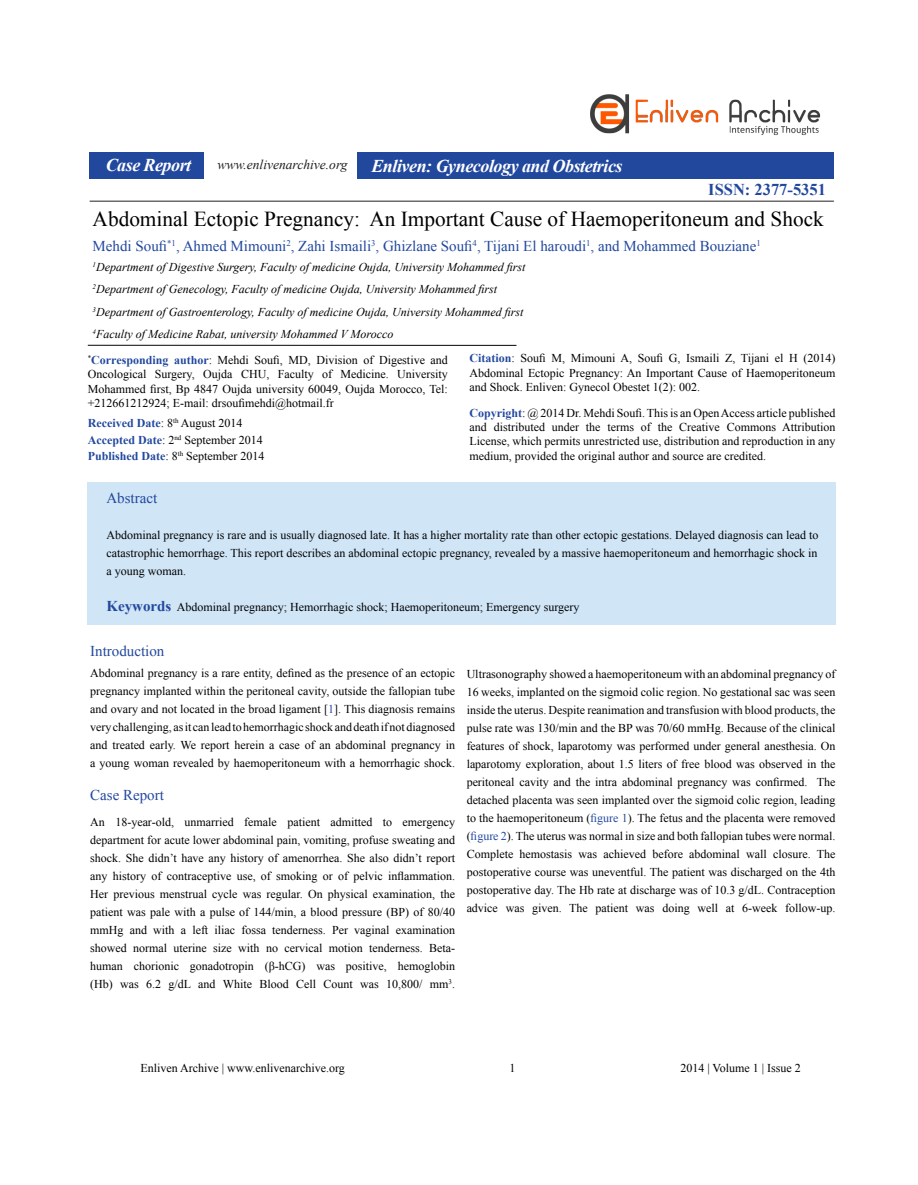
<style>
.page{position:relative;width:918px;height:1185px;background:#fff}
.page>*{position:absolute;margin:0;border:0;box-sizing:border-box;transform-origin:0 0}
.Paragraph_Style1{font:21.3px "Times New Roman";color:#000}
.Paragraph_Style1-2{font:italic 700 18px "Times New Roman";letter-spacing:-.025em;color:#fff}
.Paragraph_Style1-3{font:700 16.5px "Times New Roman";color:#22489e}
.Paragraph_Style3{font:15px "Times New Roman";color:#22489e}
.t1{font:italic 13.5px "Times New Roman";color:#231f20}
.Paragraph_Style3-2{font:12px/18px "Times New Roman";color:#000;text-align:justify}
.Paragraph_Style3-3{font:italic 12px "Times New Roman";color:#000}
.Paragraph_Style5{font:12px "Times New Roman";color:#000}
.Paragraph_Style3-4{font:700 12px "Times New Roman";color:#22489e}
.s1{font-weight:700;color:#22489e}
.s2{font-weight:400;color:#000}
.s3{font-weight:700;font-size:15px;color:#22489e}
.s4{color:#22489e}
</style>
<div class="page">
<hr style="left:90px;top:201px;width:744px;height:1px;background:#231f20">
<hr style="left:88px;top:345px;width:428px;height:1px;background:#231f20">
<div style="left:90px;top:152px;width:744px;height:27px;background:#22489e"></div>
<div style="left:204px;top:150px;width:153px;height:33px;background:#fff"></div>
<img style="left:590px;top:94px;width:231px;height:41px">
<div style="left:87px;top:482px;width:749px;height:143px;background:#d0e5f6"></div>
<p class="Paragraph_Style1-2" style="left:106px;top:153px;width:87px">Case Report</p>
<p class="Paragraph_Style1-2" style="left:371px;top:153px;width:253px">Enliven: Gynecology and Obstetrics</p>
<p class="t1" style="left:218px;top:155px;width:131px">www.enlivenarchive.org</p>
<p class="Paragraph_Style1-3" style="left:708px;top:178px;width:119px">ISSN: 2377-5351</p>
<p class="Paragraph_Style1" style="left:93px;top:204px;width:733px">Abdominal Ectopic Pregnancy: An Important Cause of Haemoperitoneum and Shock</p>
<p class="Paragraph_Style3" style="left:93px;top:235px;width:670px">Mehdi Soufi<sup>*1</sup>, Ahmed Mimouni<sup>2</sup>, Zahi Ismaili<sup>3</sup>, Ghizlane Soufi<sup>4</sup>, Tijani El haroudi<sup>1</sup>, and Mohammed Bouziane<sup>1</sup></p>
<p class="Paragraph_Style3-3" style="left:93px;top:259px;width:434px"><sup>1</sup>Department of Digestive Surgery, Faculty of medicine Oujda, University Mohammed first</p>
<p class="Paragraph_Style3-3" style="left:93px;top:281px;width:406px"><sup>2</sup>Department of Genecology, Faculty of medicine Oujda, University Mohammed first</p>
<p class="Paragraph_Style3-3" style="left:93px;top:303px;width:432px"><sup>3</sup>Department of Gastroenterology, Faculty of medicine Oujda, University Mohammed first</p>
<p class="Paragraph_Style3-3" style="left:93px;top:326px;width:302px"><sup>4</sup>Faculty of Medicine Rabat, university Mohammed V Morocco</p>
<p class="Paragraph_Style3-2" style="left:88px;top:352px;width:362px;line-height:14.4px"><sup>*</sup><span class="s1">Corresponding author</span>: Mehdi Soufi, MD, Division of Digestive and Oncological Surgery, Oujda CHU, Faculty of Medicine. University Mohammed first, Bp 4847 Oujda university 60049, Oujda Morocco, Tel: +212661212924; E-mail: drsoufimehdi@hotmail.fr</p>
<p class="Paragraph_Style3-2" style="left:470px;top:351px;width:367px;line-height:14.4px"><span class="s1">Citation</span>: Soufi M, Mimouni A, Soufi G, Ismaili Z, Tijani el H (2014)<br>Abdominal Ectopic Pregnancy: An Important Cause of Haemoperitoneum and Shock. Enliven: Gynecol Obestet 1(2): 002.</p>
<p class="Paragraph_Style3-2" style="left:470px;top:405px;width:367px;line-height:14.4px"><span class="s1">Copyright</span>: @ 2014 Dr. Mehdi Soufi. This is an Open Access article published and distributed under the terms of the Creative Commons Attribution License, which permits unrestricted use, distribution and reproduction in any medium, provided the original author and source are credited.</p>
<p class="Paragraph_Style3-4" style="left:88px;top:415px;width:156px">Received Date<span class="s2">: 8</span><sup>th</sup> <span class="s2">August 2014</span></p>
<p class="Paragraph_Style3-2" style="left:88px;top:430px;width:176px"><span class="s1">Accepted Date</span>: 2<sup>nd</sup> September 2014</p>
<p class="Paragraph_Style3-2" style="left:88px;top:447px;width:178px"><span class="s1">Published Date</span>: 8<sup>th</sup> September 2014</p>
<p class="Paragraph_Style3" style="left:106px;top:487px;width:52px">Abstract</p>
<p class="Paragraph_Style3-2" style="left:106px;top:525px;width:714px">Abdominal pregnancy is rare and is usually diagnosed late. It has a higher mortality rate than other ectopic gestations. Delayed diagnosis can lead to catastrophic hemorrhage. This report describes an abdominal ectopic pregnancy, revealed by a massive haemoperitoneum and hemorrhagic shock in a young woman.</p>
<p class="Paragraph_Style3-2" style="left:106px;top:597px;width:475px"><span class="s3">Keywords</span> Abdominal pregnancy; Hemorrhagic shock; Haemoperitoneum; Emergency surgery</p>
<p class="Paragraph_Style3" style="left:90px;top:640px;width:76px">Introduction</p>
<p class="Paragraph_Style3-2" style="left:90px;top:664px;width:366px">Abdominal pregnancy is a rare entity, defined as the presence of an ectopic pregnancy implanted within the peritoneal cavity, outside the fallopian tube and ovary and not located in the broad ligament [<span class="s4">1</span>]. This diagnosis remains very challenging, as it can lead to hemorrhagic shock and death if not diagnosed and treated early. We report herein a case of an abdominal pregnancy in a young woman revealed by haemoperitoneum with a hemorrhagic shock.</p>
<p class="Paragraph_Style3" style="left:90px;top:784px;width:75px">Case Report</p>
<p class="Paragraph_Style3-2" style="left:90px;top:812px;width:366px">An 18-year-old, unmarried female patient admitted to emergency department for acute lower abdominal pain, vomiting, profuse sweating and shock. She didn’t have any history of amenorrhea. She also didn’t report any history of contraceptive use, of smoking or of pelvic inflammation.<br>Her previous menstrual cycle was regular. On physical examination, the patient was pale with a pulse of 144/min, a blood pressure (BP) of 80/40 mmHg and with a left iliac fossa tenderness. Per vaginal examination showed normal uterine size with no cervical motion tenderness. Beta&shy;human chorionic gonadotropin (β-hCG) was positive, hemoglobin (Hb) was 6.2 g/dL and White Blood Cell Count was 10,800/ mm<sup>3</sup>.</p>
<p class="Paragraph_Style3-2" style="left:467px;top:665px;width:370px">Ultrasonography showed a haemoperitoneum with an abdominal pregnancy of 16 weeks, implanted on the sigmoid colic region. No gestational sac was seen inside the uterus. Despite reanimation and transfusion with blood products, the pulse rate was 130/min and the BP was 70/60 mmHg. Because of the clinical features of shock, laparotomy was performed under general anesthesia. On laparotomy exploration, about 1.5 liters of free blood was observed in the peritoneal cavity and the intra abdominal pregnancy was confirmed. The detached placenta was seen implanted over the sigmoid colic region, leading to the haemoperitoneum (<span class="s4">figure 1</span>). The fetus and the placenta were removed (<span class="s4">figure 2</span>). The uterus was normal in size and both fallopian tubes were normal.<br>Complete hemostasis was achieved before abdominal wall closure. The postoperative course was uneventful. The patient was discharged on the 4th postoperative day. The Hb rate at discharge was of 10.3 g/dL. Contraception advice was given. The patient was doing well at 6-week follow-up.</p>
<p class="Paragraph_Style5" style="left:140px;top:1060px;width:206px">Enliven Archive | www.enlivenarchive.org</p>
<p class="Paragraph_Style5" style="left:509px;top:1060px;width:7px">1</p>
<p class="Paragraph_Style5" style="left:680px;top:1060px;width:122px">2014 | Volume 1 | Issue 2</p>
</div>
